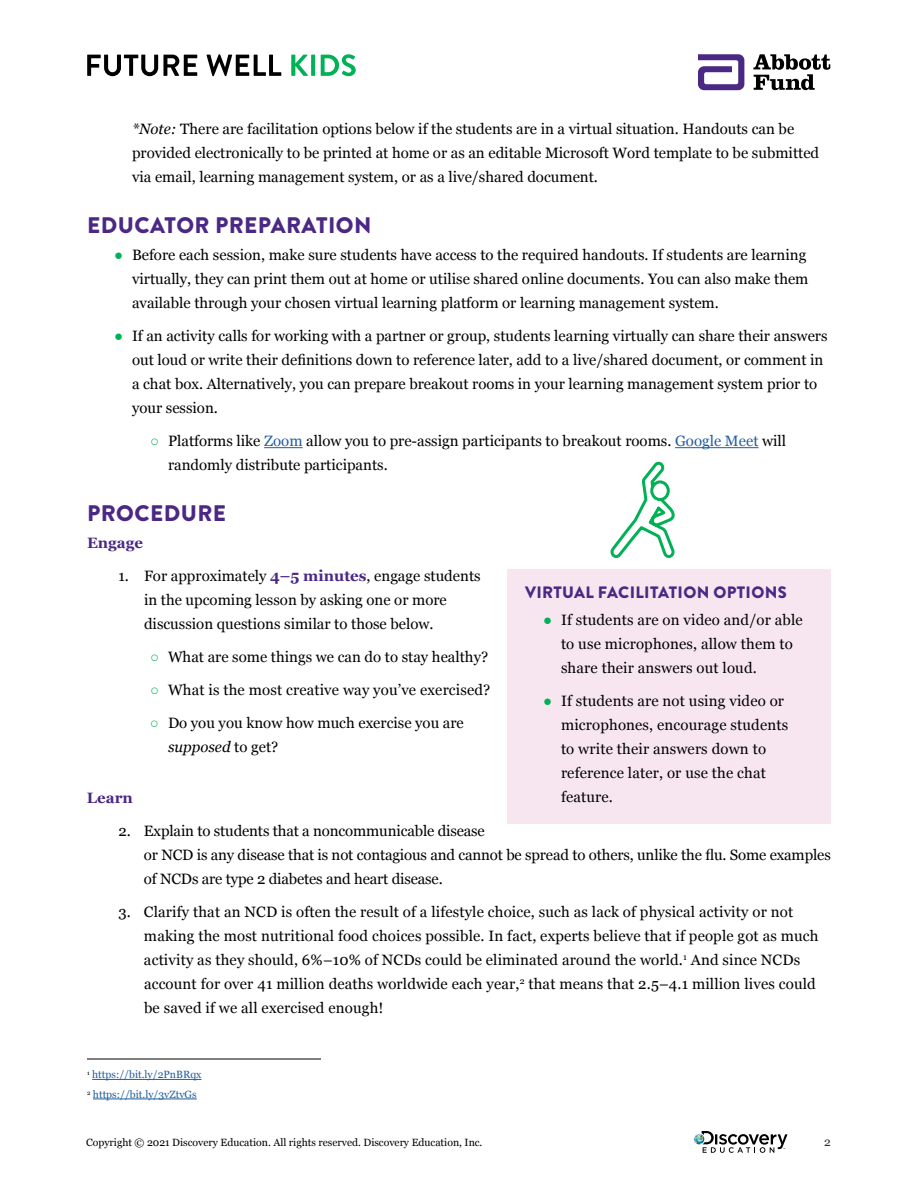
<style>
.page{position:relative;width:918px;height:1188px;background:#fff}
.page>*{position:absolute;margin:0;border:0;box-sizing:border-box;transform-origin:0 0}
.t1{font:900 22.5px "Brandon Grotesque";letter-spacing:.02em;color:#4b2884}
.t2{font:900 16.5px "Brandon Grotesque";letter-spacing:.02em;color:#4b2884}
.t3{font:15px/24px "Georgia";color:#000}
.t4{font:700 15px "Georgia";color:#4b2884}
.t5{font:12px "Georgia";color:#343333}
.t6{font:10.5px "Georgia";color:#000}
.t7{font:10.5px/19.5px "Georgia";color:#215e9e}
.s1{font-style:italic}
.s2{font-family:"Arial";color:#00b156}
.s3{color:#215e9e}
.s4{font-weight:700;color:#4b2884}
</style>
<div class="page">
<svg style="left:694px;top:1131px;width:94px;height:22px"></svg>
<svg style="left:87px;top:54px;width:194px;height:22px"></svg>
<svg style="left:291px;top:55px;width:24px;height:21px"></svg>
<svg style="left:321px;top:54px;width:35px;height:22px"></svg>
<svg style="left:753px;top:54px;width:77px;height:36px"></svg>
<svg style="left:698px;top:54px;width:46px;height:36px"></svg>
<hr style="left:264px;top:447px;width:39px;height:1px;background:#215e9e">
<hr style="left:675px;top:447px;width:84px;height:1px;background:#215e9e">
<hr style="left:87px;top:1059px;width:234px;height:1px;background:#000">
<hr style="left:92px;top:1079px;width:110px;height:1px;background:#215e9e">
<hr style="left:93px;top:1099px;width:104px;height:1px;background:#215e9e">
<div style="left:507px;top:569px;width:324px;height:254px;background:#f7e6ef"></div>
<svg style="left:610px;top:463px;width:65px;height:95px"></svg>
<p class="t3" style="left:132px;top:117px;width:689px"><span class="s1">*Note:</span> There are facilitation options below if the students are in a virtual situation. Handouts can be provided electronically to be printed at home or as an editable Microsoft Word template to be submitted via email, learning management system, or as a live/shared document.</p>
<h1 class="t1" style="left:87px;top:210px;width:286px">EDUCATOR PREPARATION</h1>
<p class="t3" style="left:132px;top:243px;width:678px;text-indent:-18px"><span class="s2">●</span> Before each session, make sure students have access to the required handouts. If students are learning virtually, they can print them out at home or utilise shared online documents. You can also make them available through your chosen virtual learning platform or learning management system.</p>
<p class="t3" style="left:132px;top:324px;width:697px;text-indent:-18px"><span class="s2">●</span> If an activity calls for working with a partner or group, students learning virtually can share their answers out loud or write their definitions down to reference later, add to a live/shared document, or comment in a chat box. Alternatively, you can prepare breakout rooms in your learning management system prior to your session.</p>
<p class="t3" style="left:168px;top:429px;width:620px;text-indent:-18px"><span class="s2">○</span> Platforms like <span class="s3">Zoom</span> allow you to pre-assign participants to breakout rooms. <span class="s3">Google Meet</span> will randomly distribute participants.</p>
<h1 class="t1" style="left:87px;top:498px;width:140px">PROCEDURE</h1>
<p class="t4" style="left:87px;top:532px;width:57px">Engage</p>
<p class="t3" style="left:144px;top:564px;width:338px;text-indent:-26px">1. For approximately <span class="s4">4–5 minutes</span>, engage students in the upcoming lesson by asking one or more discussion questions similar to those below.</p>
<p class="t3" style="left:150px;top:645px;width:340px"><span class="s2">○</span> What are some things we can do to stay healthy?</p>
<p class="t3" style="left:150px;top:678px;width:342px"><span class="s2">○</span> What is the most creative way you’ve exercised?</p>
<p class="t3" style="left:168px;top:711px;width:297px;text-indent:-18px"><span class="s2">○</span> Do you you know how much exercise you are <span class="s1">supposed</span> to get?</p>
<p class="t4" style="left:87px;top:787px;width:47px">Learn</p>
<p class="t3" style="left:144px;top:819px;width:688px;text-indent:-26px">2. Explain to students that a noncommunicable disease<br>or NCD is any disease that is not contagious and cannot be spread to others, unlike the flu. Some examples of NCDs are type 2 diabetes and heart disease.</p>
<p class="t3" style="left:144px;top:900px;width:676px;text-indent:-26px">3. Clarify that an NCD is often the result of a lifestyle choice, such as lack of physical activity or not making the most nutritional food choices possible. In fact, experts believe that if people got as much activity as they should, 6%–10% of NCDs could be eliminated around the world.<sup>1</sup> And since NCDs account for over 41 million deaths worldwide each year,<sup>2</sup> that means that 2.5–4.1 million lives could be saved if we all exercised enough!</p>
<p class="t2" style="left:525px;top:581px;width:263px">VIRTUAL FACILITATION OPTIONS</p>
<p class="t3" style="left:561px;top:608px;width:243px;text-indent:-18px"><span class="s2">●</span> If students are on video and/or able to use microphones, allow them to share their answers out loud.</p>
<p class="t3" style="left:561px;top:689px;width:229px;text-indent:-18px"><span class="s2">●</span> If students are not using video or microphones, encourage students to write their answers down to reference later, or use the chat feature.</p>
<p class="t7" style="left:87px;top:1065px;width:116px"><sup>1</sup> https://bit.ly/2PnBRqx<br><sup>2</sup> https://bit.ly/3vZtvGs</p>
<p class="t6" style="left:86px;top:1135px;width:398px">Copyright © 2021 Discovery Education. All rights reserved. Discovery Education, Inc.</p>
<p class="t5" style="left:824px;top:1133px;width:8px">2</p>
</div>
